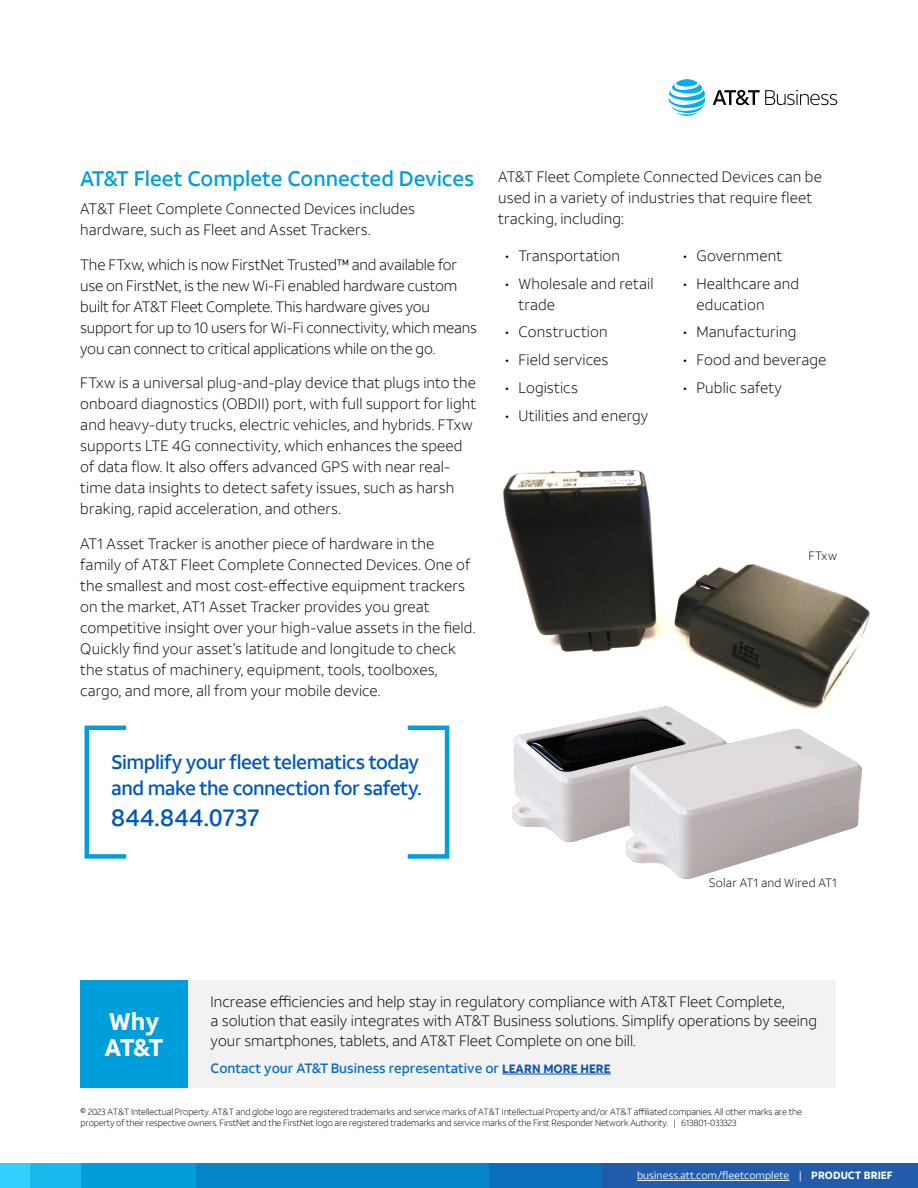
<style>
.page{position:relative;width:918px;height:1188px;background:#fff}
.page>*{position:absolute;margin:0;border:0;box-sizing:border-box;transform-origin:0 0}
.t1{font:500 24px "ATT Aleck Sans";letter-spacing:.015em;color:#0057b8}
.AT_T_type{font:700 24px/26.7px "ATT Aleck Sans";color:#fff}
.Paragraph_Subheads{font:500 21px "ATT Aleck Sans";color:#009fdb}
.t2{font:500 19.5px/25.5px "ATT Aleck Sans";letter-spacing:-.025em;color:#0057b8}
.Paragraph_Copy{font:300 15px/21px "ATT Aleck Sans";letter-spacing:.01em;color:#000}
.Paragraph_Copy-2{font:300 15px/21px "ATT Aleck Sans";letter-spacing:-.01em;color:#000}
.AT_T_type-2{font:300 15px/19.5px "ATT Aleck Sans";color:#000}
.AT_T_type-3{font:500 13.5px "ATT Aleck Sans";color:#0a6ebe}
.Paragraph_Copy-3{font:300 12px "ATT Aleck Sans";letter-spacing:.02em;color:#000}
.t3{font:10.5px "ATT Aleck Sans";color:#fff}
.Legal{font:300 9px/10.5px "ATT Aleck Sans";letter-spacing:-.02em;color:#000}
.s1{font-weight:700;font-size:12px;color:#0f54af}
.s2{font-weight:700}
</style>
<div class="page">
<div style="left:602px;top:1163px;width:316px;height:25px;background:#225ba9"></div>
<div style="left:489px;top:1163px;width:113px;height:25px;background:#0a6ebe"></div>
<div style="left:195px;top:1163px;width:294px;height:25px;background:#0586cb"></div>
<div style="left:81px;top:1163px;width:114px;height:25px;background:#009fdb"></div>
<div style="left:0;top:1163px;width:31px;height:25px;background:#30d1ff"></div>
<div style="left:31px;top:1163px;width:50px;height:25px;background:#18b9ed"></div>
<hr style="left:637px;top:1180px;width:152px;height:1px;background:#fff">
<svg style="left:669px;top:79px;width:36px;height:37px"></svg>
<svg style="left:713px;top:90px;width:124px;height:15px"></svg>
<img style="left:502px;top:470px;width:368px;height:218px">
<img style="left:512px;top:688px;width:351px;height:191px">
<div style="left:129px;top:980px;width:707px;height:108px;background:#f2f2f2"></div>
<div style="left:85px;top:726px;width:43px;height:133px;border:4px solid #009fdb"></div>
<div style="left:405px;top:726px;width:44px;height:133px;border:4px solid #009fdb"></div>
<div style="left:80px;top:980px;width:108px;height:108px;background:#009fdb"></div>
<hr style="left:502px;top:1074px;width:109px;height:1px;background:#0f54af">
<p class="Paragraph_Subheads" style="left:80px;top:166px;width:395px">AT&amp;T Fleet Complete Connected Devices</p>
<p class="Paragraph_Copy" style="left:80px;top:198px;width:336px">AT&amp;T Fleet Complete Connected Devices includes hardware, such as Fleet and Asset Trackers.</p>
<p class="Paragraph_Copy-2" style="left:80px;top:254px;width:398px">The FTxw, which is now FirstNet Trusted™ and available for use on FirstNet, is the new Wi-Fi enabled hardware custom built for AT&amp;T Fleet Complete. This hardware gives you support for up to 10 users for Wi-Fi connectivity, which means you can connect to critical applications while on the go.</p>
<p class="Paragraph_Copy" style="left:80px;top:372px;width:398px">FTxw is a universal plug-and-play device that plugs into the onboard diagnostics (OBDII) port, with full support for light and heavy-duty trucks, electric vehicles, and hybrids. FTxw supports LTE 4G connectivity, which enhances the speed of data flow. It also offers advanced GPS with near real&shy;time data insights to detect safety issues, such as harsh braking, rapid acceleration, and others.</p>
<p class="Paragraph_Copy" style="left:80px;top:533px;width:397px">AT1 Asset Tracker is another piece of hardware in the family of AT&amp;T Fleet Complete Connected Devices. One of the smallest and most cost-effective equipment trackers on the market, AT1 Asset Tracker provides you great competitive insight over your high-value assets in the field.<br>Quickly find your asset’s latitude and longitude to check the status of machinery, equipment, tools, toolboxes, cargo, and more, all from your mobile device.</p>
<p class="t2" style="left:111px;top:750px;width:312px">Simplify your fleet telematics today and make the connection for safety.</p>
<p class="t1" style="left:111px;top:802px;width:150px">844.844.0737</p>
<p class="Paragraph_Copy" style="left:498px;top:166px;width:325px">AT&amp;T Fleet Complete Connected Devices can be used in a variety of industries that require fleet tracking, including:</p>
<p class="Paragraph_Copy" style="left:505px;top:245px;width:117px">• Transportation</p>
<p class="Paragraph_Copy" style="left:519px;top:273px;width:137px;text-indent:-14px">• Wholesale and retail trade</p>
<p class="Paragraph_Copy" style="left:505px;top:321px;width:104px">• Construction</p>
<p class="Paragraph_Copy" style="left:505px;top:349px;width:105px">• Field services</p>
<p class="Paragraph_Copy" style="left:505px;top:377px;width:74px">• Logistics</p>
<p class="Paragraph_Copy" style="left:505px;top:405px;width:145px">• Utilities and energy</p>
<p class="Paragraph_Copy" style="left:683px;top:245px;width:101px">• Government</p>
<p class="Paragraph_Copy" style="left:697px;top:273px;width:104px;text-indent:-14px">• Healthcare and education</p>
<p class="Paragraph_Copy" style="left:683px;top:321px;width:115px">• Manufacturing</p>
<p class="Paragraph_Copy" style="left:683px;top:349px;width:145px">• Food and beverage</p>
<p class="Paragraph_Copy" style="left:683px;top:377px;width:101px">• Public safety</p>
<p class="Paragraph_Copy-3" style="left:809px;top:548px;width:30px">FTxw</p>
<p class="Paragraph_Copy-3" style="left:709px;top:876px;width:130px">Solar AT1 and Wired AT1</p>
<p class="AT_T_type-2" style="left:211px;top:992px;width:608px">Increase efficiencies and help stay in regulatory compliance with AT&amp;T Fleet Complete,<br>a solution that easily integrates with AT&amp;T Business solutions. Simplify operations by seeing your smartphones, tablets, and AT&amp;T Fleet Complete on one bill.</p>
<p class="AT_T_type-3" style="left:211px;top:1060px;width:402px">Contact your AT&amp;T Business representative or <span class="s1">LEARN MORE HERE</span></p>
<p class="Legal" style="left:81px;top:1107px;width:723px">© 2023 AT&amp;T Intellectual Property. AT&amp;T and globe logo are registered trademarks and service marks of AT&amp;T Intellectual Property and/or AT&amp;T affiliated companies. All other marks are the property of their respective owners. FirstNet and the FirstNet logo are registered trademarks and service marks of the First Responder Network Authority. | 613801-033323</p>
<p class="AT_T_type" style="left:105px;top:1008px;width:60px">Why<br>AT&amp;T</p>
<p class="t3" style="left:637px;top:1169px;width:257px">business.att.com/fleetcomplete | <span class="s2">PRODUCT BRIEF</span></p>
</div>
